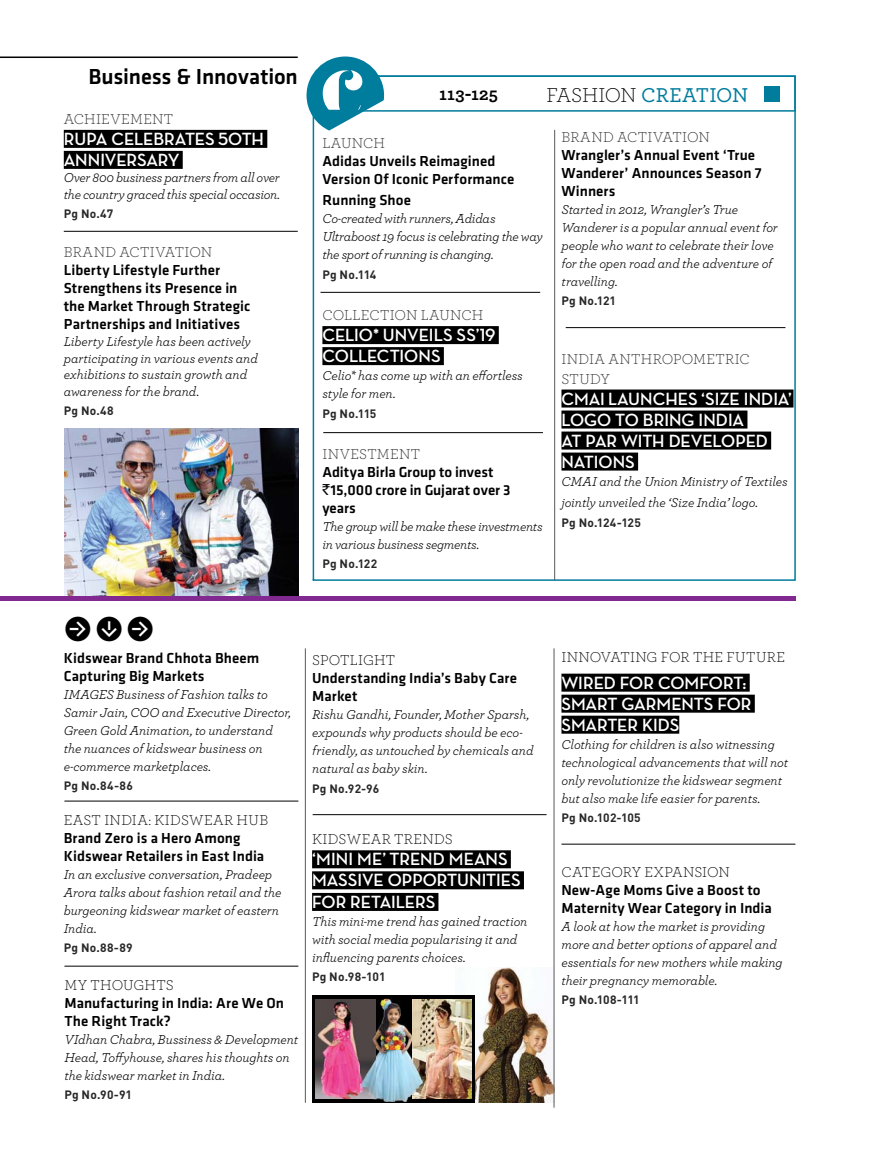
<style>
.page{position:relative;width:872px;height:1170px;background:#fff}
.page>*{position:absolute;margin:0;border:0;box-sizing:border-box;transform-origin:0 0}
.t1{font:500 22.5px "Klavika";letter-spacing:-.01em;color:#000}
.t2{font:500 21px "Archer";letter-spacing:-.005em;color:#007c9d}
.t3{font:700 18px/21px "Neutra Disp";letter-spacing:-.005em;color:#fff}
.t4{font:700 18px "Archer";color:#000}
.t5{font:500 15px/18px "Klavika";letter-spacing:.005em;color:#000}
.t6{font:300 15px/19.5px "Archer";letter-spacing:.015em;color:#282829}
.t7{font:300 15px "Archer";letter-spacing:.015em;color:#000}
.t8{font:300 15px "Archer";letter-spacing:-.005em;color:#000}
.t9{font:300 15px "Archer";letter-spacing:-.005em;color:#282829}
.t10{font:italic 13.5px/18px "Archer";letter-spacing:-.01em;color:#000}
.t11{font:700 12px "DIN";letter-spacing:.02em;color:#282829}
.t12{font:700 12px "DIN";color:#282829}
.s1{font-weight:300;color:#000}
.s2{font-family:"Rupee Foradian";font-weight:400}
</style>
<div class="page">
<img style="left:64px;top:428px;width:234px;height:167px">
<svg style="left:312px;top:75px;width:484px;height:506px"></svg>
<img style="left:475px;top:967px;width:78px;height:135px">
<div style="left:326px;top:75px;width:469px;height:37px;border:2px solid #007c9d"></div>
<div style="left:64px;top:130px;width:203px;height:18px;background:#000"></div>
<div style="left:64px;top:151px;width:119px;height:18px;background:#000"></div>
<hr style="left:0;top:56px;width:298px;height:2px;background:#000">
<hr style="left:64px;top:231px;width:234px;height:1px;background:#000">
<svg style="left:0;top:596px;width:6px;height:4px"></svg>
<svg style="left:306px;top:56px;width:78px;height:74px"></svg>
<hr style="left:323px;top:432px;width:220px;height:1px;background:#000">
<div style="left:764px;top:87px;width:16px;height:15px;background:#007c9d"></div>
<div style="left:6px;top:595px;width:789px;height:5px;background:#812990"></div>
<hr style="left:554px;top:130px;width:1px;height:450px;background:#58595b">
<div style="left:312px;top:850px;width:199px;height:18px;background:#000"></div>
<div style="left:312px;top:871px;width:212px;height:18px;background:#000"></div>
<div style="left:312px;top:892px;width:126px;height:18px;background:#000"></div>
<div style="left:561px;top:673px;width:188px;height:18px;background:#000"></div>
<div style="left:561px;top:694px;width:194px;height:18px;background:#000"></div>
<div style="left:561px;top:715px;width:118px;height:18px;background:#000"></div>
<svg style="left:313px;top:995px;width:162px;height:107px;background:#0f0d0c"></svg>
<img style="left:426px;top:999px;width:46px;height:99px">
<img style="left:316px;top:999px;width:44px;height:99px">
<img style="left:360px;top:998px;width:66px;height:103px">
<div style="left:322px;top:326px;width:177px;height:18px;background:#000"></div>
<div style="left:322px;top:347px;width:122px;height:18px;background:#000"></div>
<div style="left:561px;top:389px;width:232px;height:18px;background:#000"></div>
<div style="left:561px;top:410px;width:186px;height:18px;background:#000"></div>
<div style="left:561px;top:431px;width:210px;height:18px;background:#000"></div>
<div style="left:561px;top:452px;width:77px;height:18px;background:#000"></div>
<hr style="left:320px;top:292px;width:220px;height:1px;background:#000">
<hr style="left:64px;top:800px;width:234px;height:1px;background:#000">
<hr style="left:64px;top:965px;width:234px;height:1px;background:#000">
<hr style="left:313px;top:814px;width:233px;height:1px;background:#000">
<hr style="left:553px;top:648px;width:1px;height:459px;background:#58595b">
<hr style="left:305px;top:648px;width:1px;height:454px;background:#58595b">
<hr style="left:561px;top:843px;width:234px;height:1px;background:#000">
<hr style="left:566px;top:327px;width:219px;height:1px;background:#000">
<h1 class="t1" style="left:88px;top:68px;width:211px">Business &amp; Innovation</h1>
<p class="t6" style="left:64px;top:111px;width:111px">ACHIEVEMENT</p>
<h3 class="t3" style="left:64px;top:130px;width:202px">RUPA CELEBRATES 50TH<br>ANNIVERSARY</h3>
<p class="t10" style="left:64px;top:171px;width:218px;line-height:16.5px">Over 800 business partners from all over the country graced this special occasion.</p>
<p class="t11" style="left:64px;top:207px;width:51px">Pg No.47</p>
<p class="t6" style="left:64px;top:244px;width:150px">BRAND ACTIVATION</p>
<p class="t5" style="left:64px;top:263px;width:188px">Liberty Lifestyle Further<br>Strengthens its Presence in the Market Through Strategic<br>Partnerships and Initiatives</p>
<p class="t10" style="left:64px;top:334px;width:195px;line-height:16.5px">Liberty Lifestyle has been actively participating in various events and exhibitions to sustain growth and awareness for the brand.</p>
<p class="t11" style="left:64px;top:404px;width:51px">Pg No.48</p>
<h3 class="t4" style="left:439px;top:87px;width:60px">113-125</h3>
<h2 class="t2" style="left:546px;top:87px;width:203px"><span class="s1">FASHION</span> CREATION</h2>
<p class="t6" style="left:322px;top:134px;width:64px">LAUNCH</p>
<p class="t5" style="left:322px;top:153px;width:193px">Adidas Unveils Reimagined<br>Version Of Iconic Performance</p>
<p class="t5" style="left:322px;top:193px;width:90px">Running Shoe</p>
<p class="t10" style="left:322px;top:211px;width:222px">Co-created with runners, Adidas<br>Ultraboost 19 focus is celebrating the way the sport of running is changing.</p>
<p class="t11" style="left:322px;top:268px;width:56px">Pg No.114</p>
<p class="t9" style="left:322px;top:309px;width:162px">COLLECTION LAUNCH</p>
<h3 class="t3" style="left:322px;top:326px;width:175px">CELIO* UNVEILS SS’19<br>COLLECTIONS</h3>
<p class="t10" style="left:322px;top:368px;width:202px">Celio* has come up with an effortless style for men.</p>
<p class="t11" style="left:322px;top:406px;width:56px">Pg No.115</p>
<p class="t6" style="left:322px;top:445px;width:99px">INVESTMENT</p>
<p class="t5" style="left:322px;top:464px;width:189px">Aditya Birla Group to invest <span class="s2">`</span>15,000 crore in Gujarat over 3 years</p>
<p class="t10" style="left:322px;top:518px;width:222px">The group will be make these investments in various business segments.</p>
<p class="t11" style="left:322px;top:557px;width:56px">Pg No.122</p>
<p class="t6" style="left:561px;top:129px;width:150px">BRAND ACTIVATION</p>
<p class="t5" style="left:561px;top:147px;width:202px">Wrangler’s Annual Event ‘True<br>Wanderer’ Announces Season 7<br>Winners</p>
<p class="t10" style="left:561px;top:202px;width:218px">Started in 2012, Wrangler’s True<br>Wanderer is a popular annual event for people who want to celebrate their love for the open road and the adventure of travelling.</p>
<p class="t11" style="left:561px;top:294px;width:56px">Pg No.121</p>
<p class="t6" style="left:561px;top:351px;width:190px">INDIA ANTHROPOMETRIC<br>STUDY</p>
<h3 class="t3" style="left:561px;top:390px;width:45px">CMAI</h3>
<h3 class="t3" style="left:561px;top:390px;width:232px;text-indent:67px">UNCHES ‘SIZE INDIA’<br>LOGO TO BRING INDIA<br>AT PAR WITH DEVELOPED<br>NATIONS</h3>
<p class="t10" style="left:561px;top:471px;width:228px;line-height:21.6px">CMAI and the Union Ministry of Textiles jointly unveiled the ‘Size India’ logo.</p>
<p class="t11" style="left:561px;top:515px;width:81px">Pg No.124-125</p>
<p class="t5" style="left:64px;top:650px;width:197px">Kidswear Brand Chhota Bheem<br>Capturing Big Markets</p>
<p class="t10" style="left:64px;top:686px;width:229px">IMAGES Business of Fashion talks to Samir Jain, COO and Executive Director, Green Gold Animation, to understand the nuances of kidswear business on e-commerce marketplaces.</p>
<p class="t11" style="left:64px;top:779px;width:71px">Pg No.84-86</p>
<p class="t7" style="left:64px;top:814px;width:206px">EAST INDIA: KIDSWEAR HUB</p>
<p class="t5" style="left:64px;top:830px;width:202px">Brand Zero is a Hero Among<br>Kidswear Retailers in East India</p>
<p class="t10" style="left:64px;top:866px;width:219px">In an exclusive conversation, Pradeep<br>Arora talks about fashion retail and the burgeoning kidswear market of eastern<br>India.</p>
<p class="t11" style="left:64px;top:941px;width:70px">Pg No.88-89</p>
<p class="t7" style="left:64px;top:978px;width:111px">MY THOUGHTS</p>
<p class="t5" style="left:64px;top:994px;width:221px">Manufacturing in India: Are We On<br>The Right Track?</p>
<p class="t10" style="left:64px;top:1031px;width:235px">VIdhan Chabra, Bussiness &amp; Development<br>Head, Toffyhouse, shares his thoughts on the kidswear market in India.</p>
<p class="t11" style="left:64px;top:1087px;width:69px">Pg No.90-91</p>
<p class="t7" style="left:312px;top:654px;width:85px">SPOTLIGHT</p>
<p class="t5" style="left:312px;top:670px;width:206px">Understanding India’s Baby Care<br>Market</p>
<p class="t10" style="left:312px;top:707px;width:223px">Rishu Gandhi, Founder, Mother Sparsh, expounds why products should be eco&shy;friendly, as untouched by chemicals and natural as baby skin.</p>
<p class="t11" style="left:312px;top:781px;width:69px">Pg No.92-96</p>
<p class="t7" style="left:312px;top:833px;width:142px">KIDSWEAR TRENDS</p>
<h3 class="t3" style="left:312px;top:850px;width:210px">‘MINI ME’ TREND MEANS<br>MASSIVE OPPORTUNITIES<br>FOR RETAILERS</h3>
<p class="t10" style="left:312px;top:913px;width:217px">This mini-me trend has gained traction with social media popularising it and influencing parents choices.</p>
<p class="t11" style="left:312px;top:970px;width:75px">Pg No.98-101</p>
<p class="t7" style="left:561px;top:651px;width:225px">INNOVATING FOR THE FUTURE</p>
<h3 class="t3" style="left:561px;top:674px;width:191px">WIRED FOR COMFORT:<br>SMART GARMENTS FOR<br>SMARTER KIDS</h3>
<p class="t10" style="left:561px;top:736px;width:228px">Clothing for children is also witnessing technological advancements that will not only revolutionize the kidswear segment but also make life easier for parents.</p>
<p class="t11" style="left:561px;top:811px;width:81px">Pg No.102-105</p>
<p class="t8" style="left:561px;top:865px;width:170px">CATEGORY EXPANSION</p>
<p class="t5" style="left:561px;top:881px;width:212px">New-Age Moms Give a Boost to<br>Maternity Wear Category in India</p>
<p class="t10" style="left:561px;top:918px;width:223px">A look at how the market is providing more and better options of apparel and essentials for new mothers while making their pregnancy memorable.</p>
<p class="t12" style="left:561px;top:992px;width:80px">Pg No.108-111</p>
</div>
